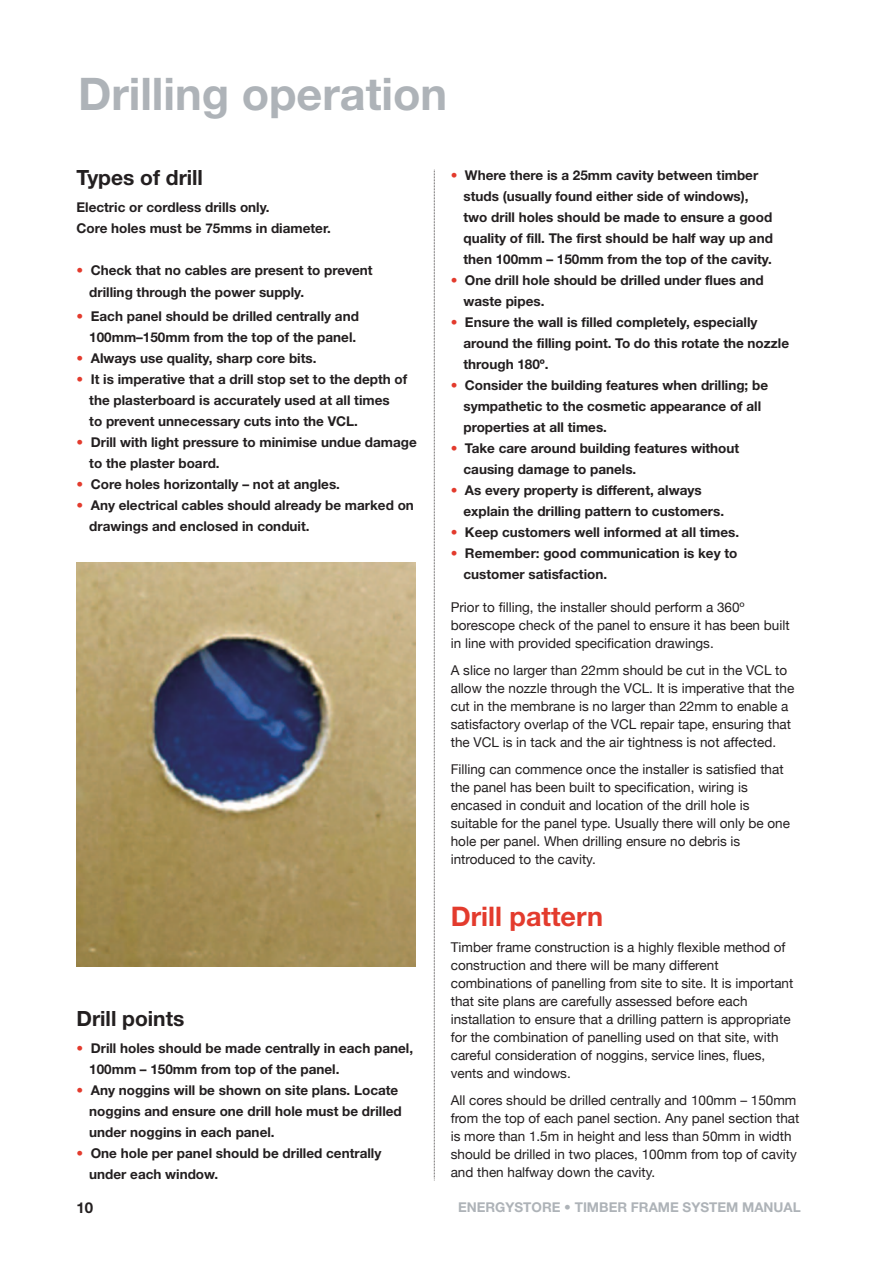
<style>
.page{position:relative;width:893px;height:1263px;background:#fff}
.page>*{position:absolute;margin:0;border:0;box-sizing:border-box;transform-origin:0 0}
.t1{font:700 45px "Helvetica Neue";color:#aeb3b8}
.t2{font:700 27px "Helvetica Neue";color:#e33b2d}
.t3{font:700 21px "Helvetica Neue";color:#231f20}
.t4{font:700 15px "Helvetica Neue";color:#231f20}
.t5{font:700 13.5px/21px "Helvetica Neue";color:#231f20}
.t6{font:13.5px/18px "Helvetica Neue";color:#231f20}
.t7{font:700 13.5px "Helvetica Neue";color:#aeb3b8}
.s1{color:#e33b2d}
</style>
<div class="page">
<svg style="left:434px;top:170px;width:1px;height:1011px"></svg>
<img style="left:77px;top:562px;width:338px;height:404px">
<h1 class="t1" style="left:78px;top:78px;width:371px">Drilling operation</h1>
<h3 class="t3" style="left:77px;top:170px;width:128px">Types of drill</h3>
<p class="t5" style="left:77px;top:198px;width:256px">Electric or cordless drills only.<br>Core holes must be 75mms in diameter.</p>
<p class="t5" style="left:89px;top:260px;width:285px;line-height:22.2px;text-indent:-13px"><span class="s1">•</span> Check that no cables are present to prevent drilling through the power supply.</p>
<p class="t5" style="left:77px;top:307px;width:284px;text-align:right"><span class="s1">•</span> Each panel should be drilled centrally and<br>100mm–150mm from the top of the panel.</p>
<p class="t5" style="left:77px;top:349px;width:241px"><span class="s1">•</span> Always use quality, sharp core bits.</p>
<p class="t5" style="left:89px;top:370px;width:320px;text-indent:-13px"><span class="s1">•</span> It is imperative that a drill stop set to the depth of the plasterboard is accurately used at all times<br>to prevent unnecessary cuts into the VCL.</p>
<p class="t5" style="left:89px;top:433px;width:329px;text-indent:-13px"><span class="s1">•</span> Drill with light pressure to minimise undue damage to the plaster board.</p>
<p class="t5" style="left:77px;top:475px;width:265px"><span class="s1">•</span> Core holes horizontally – not at angles.</p>
<p class="t5" style="left:89px;top:496px;width:326px;text-indent:-13px"><span class="s1">•</span> Any electrical cables should already be marked on drawings and enclosed in conduit.</p>
<h3 class="t3" style="left:77px;top:1011px;width:109px">Drill points</h3>
<p class="t5" style="left:89px;top:1038px;width:325px;text-indent:-13px"><span class="s1">•</span> Drill holes should be made centrally in each panel,<br>100mm – 150mm from top of the panel.</p>
<p class="t5" style="left:89px;top:1080px;width:314px;text-indent:-13px"><span class="s1">•</span> Any noggins will be shown on site plans. Locate noggins and ensure one drill hole must be drilled under noggins in each panel.</p>
<p class="t5" style="left:89px;top:1143px;width:294px;text-indent:-13px"><span class="s1">•</span> One hole per panel should be drilled centrally under each window.</p>
<p class="t5" style="left:463px;top:166px;width:311px;text-indent:-13px"><span class="s1">•</span> Where there is a 25mm cavity between timber studs (usually found either side of windows), two drill holes should be made to ensure a good quality of fill. The first should be half way up and then 100mm – 150mm from the top of the cavity.</p>
<p class="t5" style="left:463px;top:271px;width:302px;text-indent:-13px"><span class="s1">•</span> One drill hole should be drilled under flues and waste pipes.</p>
<p class="t5" style="left:463px;top:313px;width:327px;text-indent:-13px"><span class="s1">•</span> Ensure the wall is filled completely, especially around the filling point. To do this rotate the nozzle through 180º.</p>
<p class="t5" style="left:463px;top:376px;width:306px;text-indent:-13px"><span class="s1">•</span> Consider the building features when drilling; be sympathetic to the cosmetic appearance of all properties at all times.</p>
<p class="t5" style="left:463px;top:439px;width:277px;text-indent:-13px"><span class="s1">•</span> Take care around building features without causing damage to panels.</p>
<p class="t5" style="left:463px;top:481px;width:262px;text-indent:-13px"><span class="s1">•</span> As every property is different, always explain the drilling pattern to customers.</p>
<p class="t5" style="left:451px;top:523px;width:290px"><span class="s1">•</span> Keep customers well informed at all times.</p>
<p class="t5" style="left:463px;top:544px;width:275px;text-indent:-13px"><span class="s1">•</span> Remember: good communication is key to customer satisfaction.</p>
<p class="t6" style="left:451px;top:598px;width:340px">Prior to filling, the installer should perform a 360º borescope check of the panel to ensure it has been built in line with provided specification drawings.</p>
<p class="t6" style="left:451px;top:661px;width:345px">A slice no larger than 22mm should be cut in the VCL to allow the nozzle through the VCL. It is imperative that the cut in the membrane is no larger than 22mm to enable a satisfactory overlap of the VCL repair tape, ensuring that the VCL is in tack and the air tightness is not affected.</p>
<p class="t6" style="left:451px;top:760px;width:341px">Filling can commence once the installer is satisfied that the panel has been built to specification, wiring is encased in conduit and location of the drill hole is suitable for the panel type. Usually there will only be one hole per panel. When drilling ensure no debris is introduced to the cavity.</p>
<h2 class="t2" style="left:451px;top:907px;width:154px">Drill pattern</h2>
<p class="t6" style="left:451px;top:938px;width:344px">Timber frame construction is a highly flexible method of construction and there will be many different combinations of panelling from site to site. It is important that site plans are carefully assessed before each installation to ensure that a drilling pattern is appropriate for the combination of panelling used on that site, with careful consideration of noggins, service lines, flues, vents and windows.</p>
<p class="t6" style="left:451px;top:1091px;width:350px">All cores should be drilled centrally and 100mm – 150mm from the top of each panel section. Any panel section that is more than 1.5m in height and less than 50mm in width should be drilled in two places, 100mm from top of cavity and then halfway down the cavity.</p>
<p class="t4" style="left:77px;top:1203px;width:18px">10</p>
<p class="t7" style="left:458px;top:1203px;width:344px">ENERGYSTORE • TIMBER FRAME SYSTEM MANUAL</p>
</div>
